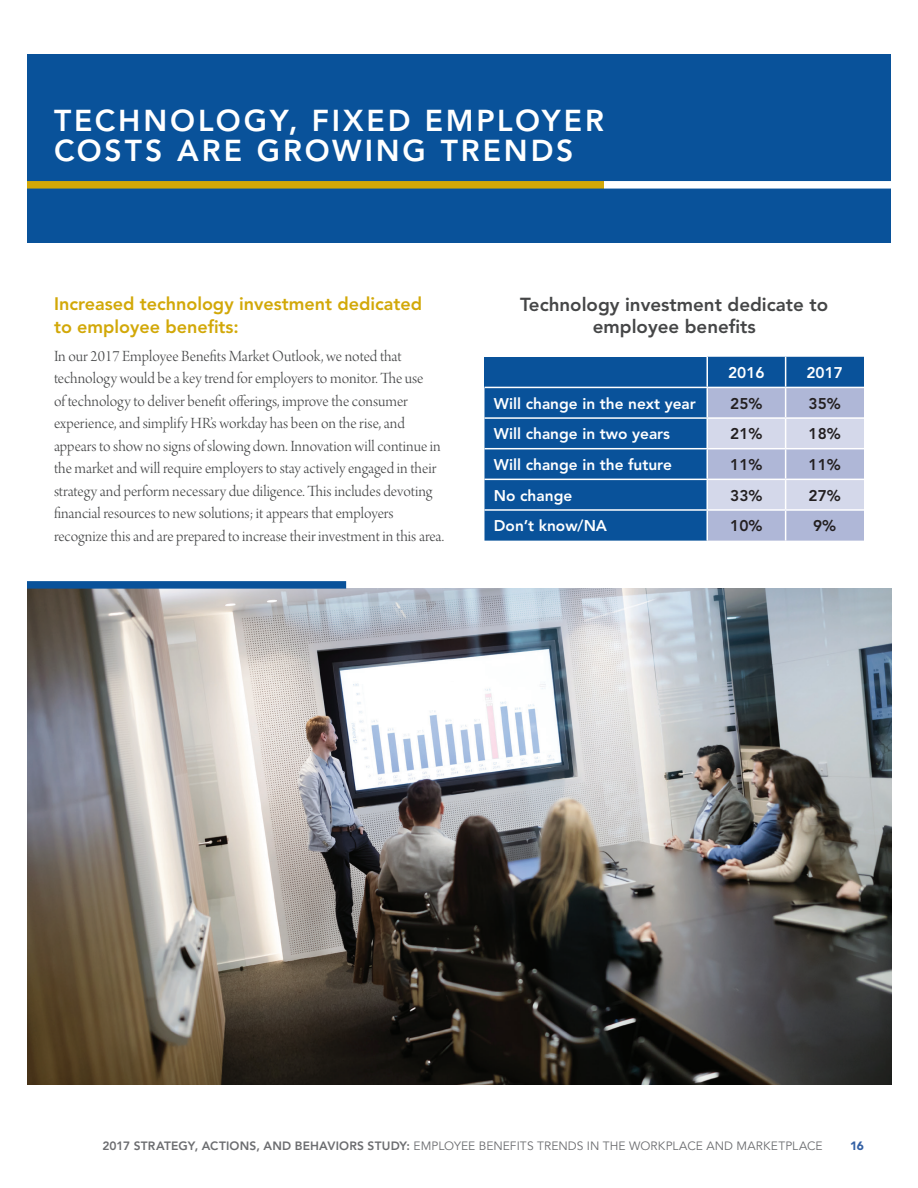
<style>
.page{position:relative;width:918px;height:1188px;background:#fff}
.page>*{position:absolute;margin:0;border:0;box-sizing:border-box;transform-origin:0 0}
.t1{font:800 30px/30px "Avenir";letter-spacing:.095em;color:#fff}
.t2{font:800 18.75px/22.5px "Avenir";color:#454647;text-align:center}
.t3{font:800 18px/22.5px "Avenir";color:#d2a808}
.t4{font:16.5px/22.5px "Arno Pro Light Display";color:#454647}
.t5{font:800 15.45px "Avenir";color:#fff}
.t6{font:800 15.45px "Avenir";color:#231f20}
.t7{font:12px "Avenir";letter-spacing:.01em;color:#6c6d70}
.t8{font:900 12px "Avenir";color:#325fa4}
.s1{font-weight:800}
</style>
<div class="page">
<div style="left:27px;top:54px;width:864px;height:189px;background:#09529a"></div>
<div style="left:484px;top:357px;width:380px;height:184px;background:#09529a"></div>
<hr style="left:785px;top:357px;width:1px;height:30px;background:#fff">
<hr style="left:706px;top:357px;width:2px;height:30px;background:#fff">
<hr style="left:484px;top:387px;width:223px;height:1px;background:#fff">
<hr style="left:484px;top:417px;width:223px;height:2px;background:#fff">
<hr style="left:484px;top:448px;width:223px;height:1px;background:#fff">
<hr style="left:484px;top:479px;width:223px;height:1px;background:#fff">
<hr style="left:484px;top:509px;width:223px;height:2px;background:#fff">
<hr style="left:706px;top:388px;width:2px;height:29px;background:#fff">
<hr style="left:706px;top:419px;width:2px;height:29px;background:#fff">
<hr style="left:706px;top:449px;width:2px;height:30px;background:#fff">
<hr style="left:706px;top:480px;width:2px;height:29px;background:#fff">
<svg style="left:707px;top:387px;width:157px;height:154px;background:#c1c7e0"></svg>
<hr style="left:707px;top:509px;width:79px;height:2px;background:#fff">
<hr style="left:706px;top:511px;width:2px;height:30px;background:#fff">
<hr style="left:786px;top:509px;width:78px;height:2px;background:#fff">
<hr style="left:785px;top:511px;width:1px;height:30px;background:#fff">
<img style="left:27px;top:589px;width:864px;height:495px">
<div style="left:27px;top:581px;width:319px;height:8px;background:#09529a"></div>
<div style="left:27px;top:181px;width:577px;height:8px;background:#d2a808"></div>
<div style="left:604px;top:181px;width:287px;height:8px;background:#fff"></div>
<h1 class="t1" style="left:54px;top:105px;width:551px">TECHNOLOGY, FIXED EMPLOYER<br>COSTS ARE GROWING TRENDS</h1>
<p class="t3" style="left:54px;top:293px;width:370px">Increased technology investment dedicated to employee benefits:</p>
<p class="t4" style="left:54px;top:346px;width:392px">In our 2017 Employee Benefits Market Outlook, we noted that technology would be a key trend for employers to monitor. The use<br>of technology to deliver benefit offerings, improve the consumer experience, and simplify HR’s workday has been on the rise, and appears to show no signs of slowing down. Innovation will continue in the market and will require employers to stay actively engaged in their strategy and perform necessary due diligence. This includes devoting financial resources to new solutions; it appears that employers recognize this and are prepared to increase their investment in this area.</p>
<p class="t2" style="left:520px;top:293px;width:309px">Technology investment dedicate to employee benefits</p>
<p class="t5" style="left:728px;top:363px;width:38px">2016</p>
<p class="t5" style="left:807px;top:363px;width:38px">2017</p>
<p class="t5" style="left:494px;top:394px;width:204px">Will change in the next year</p>
<p class="t6" style="left:730px;top:394px;width:34px">25%</p>
<p class="t6" style="left:809px;top:394px;width:34px">35%</p>
<p class="t5" style="left:494px;top:425px;width:178px">Will change in two years</p>
<p class="t6" style="left:730px;top:425px;width:34px">21%</p>
<p class="t6" style="left:809px;top:425px;width:34px">18%</p>
<p class="t5" style="left:494px;top:455px;width:179px">Will change in the future</p>
<p class="t6" style="left:730px;top:455px;width:34px">11%</p>
<p class="t6" style="left:809px;top:455px;width:34px">11%</p>
<p class="t5" style="left:494px;top:486px;width:80px">No change</p>
<p class="t6" style="left:730px;top:486px;width:34px">33%</p>
<p class="t6" style="left:809px;top:486px;width:34px">27%</p>
<p class="t5" style="left:494px;top:517px;width:115px">Don’t know/NA</p>
<p class="t6" style="left:730px;top:517px;width:34px">10%</p>
<p class="t6" style="left:813px;top:517px;width:25px">9%</p>
<p class="t7" style="left:102px;top:1139px;width:722px"><span class="s1">2017 STRATEGY, ACTIONS, AND BEHAVIORS STUDY:</span> EMPLOYEE BENEFITS TRENDS IN THE WORKPLACE AND MARKETPLACE</p>
<p class="t8" style="left:850px;top:1139px;width:15px">16</p>
</div>
